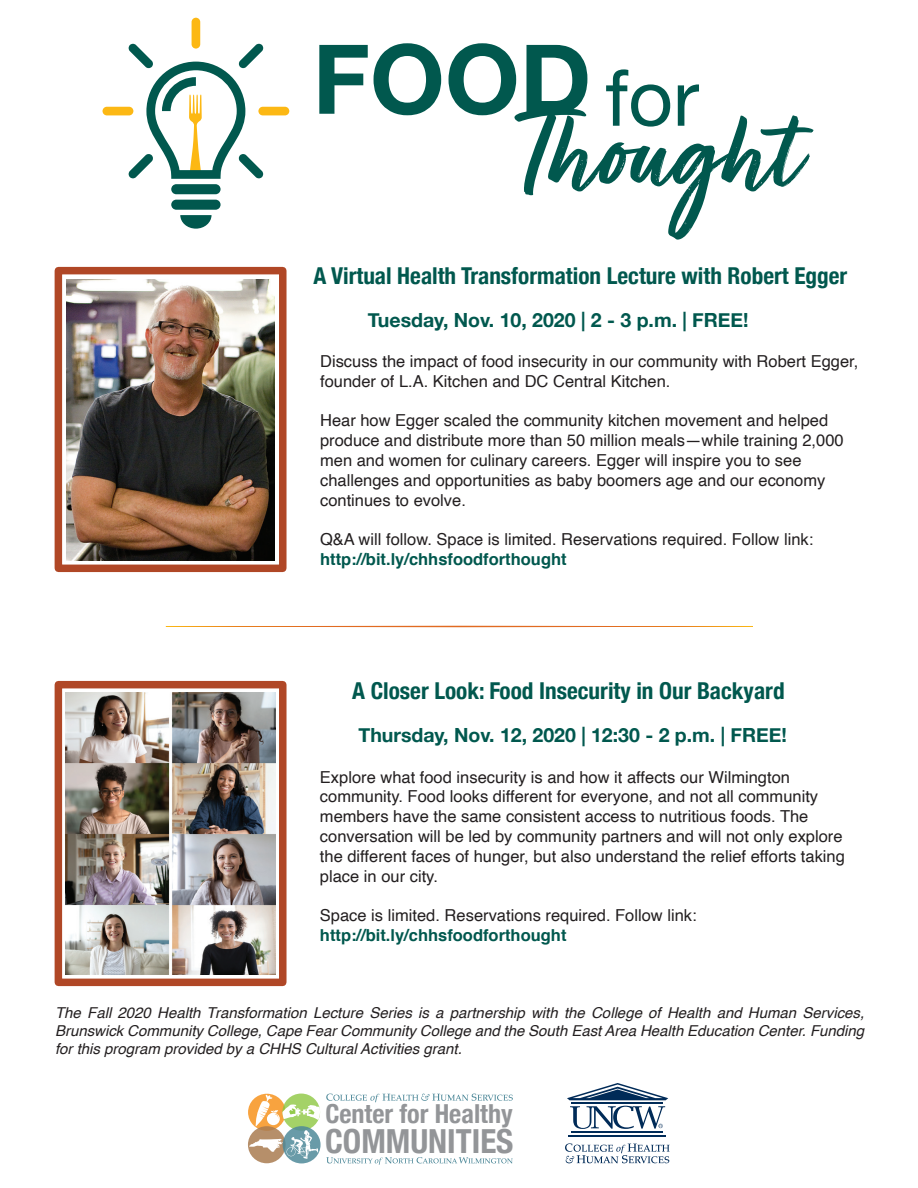
<style>
.page{position:relative;width:918px;height:1188px;background:#fff}
.page>*{position:absolute;margin:0;border:0;box-sizing:border-box;transform-origin:0 0}
.t1{font:700 condensed 33.15px "Helvetica Neue";color:#939598}
.t2{font:700 condensed 26.1px "Helvetica Neue";color:#939598}
.t3{font:700 condensed 23.25px "Helvetica Neue";color:#01584e}
.t4{font:700 19.5px "Helvetica Neue";color:#01584e}
.t5{font:16.5px/19.8px "Helvetica";color:#231f20}
.t6{font:700 16.5px "Helvetica";color:#01584e}
.t7{font:italic 15px/18px "Helvetica";color:#231f20;text-align:justify}
</style>
<div class="page">
<img style="left:67px;top:279px;width:208px;height:282px">
<div style="left:55px;top:267px;width:232px;height:305px;border:8px solid #b04726"></div>
<svg style="left:249px;top:1094px;width:264px;height:71px"></svg>
<svg style="left:565px;top:1143px;width:105px;height:20px"></svg>
<svg style="left:567px;top:1083px;width:101px;height:17px"></svg>
<hr style="left:568px;top:1135px;width:98px;height:2px;background:#002b58">
<hr style="left:571px;top:1102px;width:92px;height:2px;background:#002b58">
<hr style="left:571px;top:1132px;width:92px;height:1px;background:#002b58">
<svg style="left:570px;top:1106px;width:95px;height:23px"></svg>
<svg style="left:319px;top:45px;width:49px;height:69px"></svg>
<svg style="left:374px;top:43px;width:67px;height:72px"></svg>
<svg style="left:449px;top:43px;width:365px;height:197px"></svg>
<svg style="left:166px;top:626px;width:587px;height:1px"></svg>
<svg style="left:128px;top:43px;width:136px;height:186px"></svg>
<div style="left:192px;top:18px;width:8px;height:31px;background:#fcb814;border-radius:4px"></div>
<div style="left:103px;top:107px;width:30px;height:8px;background:#fcb814;border-radius:4px"></div>
<div style="left:258px;top:107px;width:31px;height:8px;background:#fcb814;border-radius:4px"></div>
<div style="left:55px;top:681px;width:232px;height:305px;border:8px solid #b04726"></div>
<img style="left:66px;top:692px;width:209px;height:283px">
<h3 class="t3" style="left:313px;top:256px;width:535px">A Virtual Health Transformation Lecture with Robert Egger</h3>
<p class="t4" style="left:368px;top:304px;width:382px">Tuesday, Nov. 10, 2020 | 2 - 3 p.m. | FREE!</p>
<p class="t5" style="left:320px;top:352px;width:540px">Discuss the impact of food insecurity in our community with Robert Egger, founder of L.A. Kitchen and DC Central Kitchen.</p>
<p class="t5" style="left:320px;top:411px;width:525px">Hear how Egger scaled the community kitchen movement and helped produce and distribute more than 50 million meals—while training 2,000 men and women for culinary careers. Egger will inspire you to see challenges and opportunities as baby boomers age and our economy continues to evolve.</p>
<p class="t5" style="left:320px;top:530px;width:495px">Q&amp;A will follow. Space is limited. Reservations required. Follow link:</p>
<p class="t6" style="left:320px;top:546px;width:248px">http://bit.ly/chhsfoodforthought</p>
<h3 class="t3" style="left:352px;top:671px;width:434px">A Closer Look: Food Insecurity in Our Backyard</h3>
<p class="t4" style="left:358px;top:720px;width:430px">Thursday, Nov. 12, 2020 | 12:30 - 2 p.m. | FREE!</p>
<p class="t5" style="left:320px;top:767px;width:527px">Explore what food insecurity is and how it affects our Wilmington community. Food looks different for everyone , and not all community members have the same consistent access to nutritious foods. The conversation will be led by community partners and will not only explore the different faces of hunger, but also understand the relief efforts taking place in our city.</p>
<p class="t5" style="left:320px;top:906px;width:378px">Space is limited. Reservations required. Follow link:</p>
<p class="t6" style="left:320px;top:922px;width:248px">http://bit.ly/chhsfoodforthought</p>
<p class="t7" style="left:55px;top:1004px;width:811px">The Fall 2020 Health Transformation Lecture Series is a partnership with the College of Health and Human Services, Brunswick Community College, Cape Fear Community College and the South East Area Health Education Center. Funding for this program provided by a CHHS Cultural Activities grant.</p>
<h2 class="t2" style="left:325px;top:1093px;width:189px">Center for Healthy</h2>
<h1 class="t1" style="left:325px;top:1114px;width:190px">COMMUNITIES</h1>
</div>
